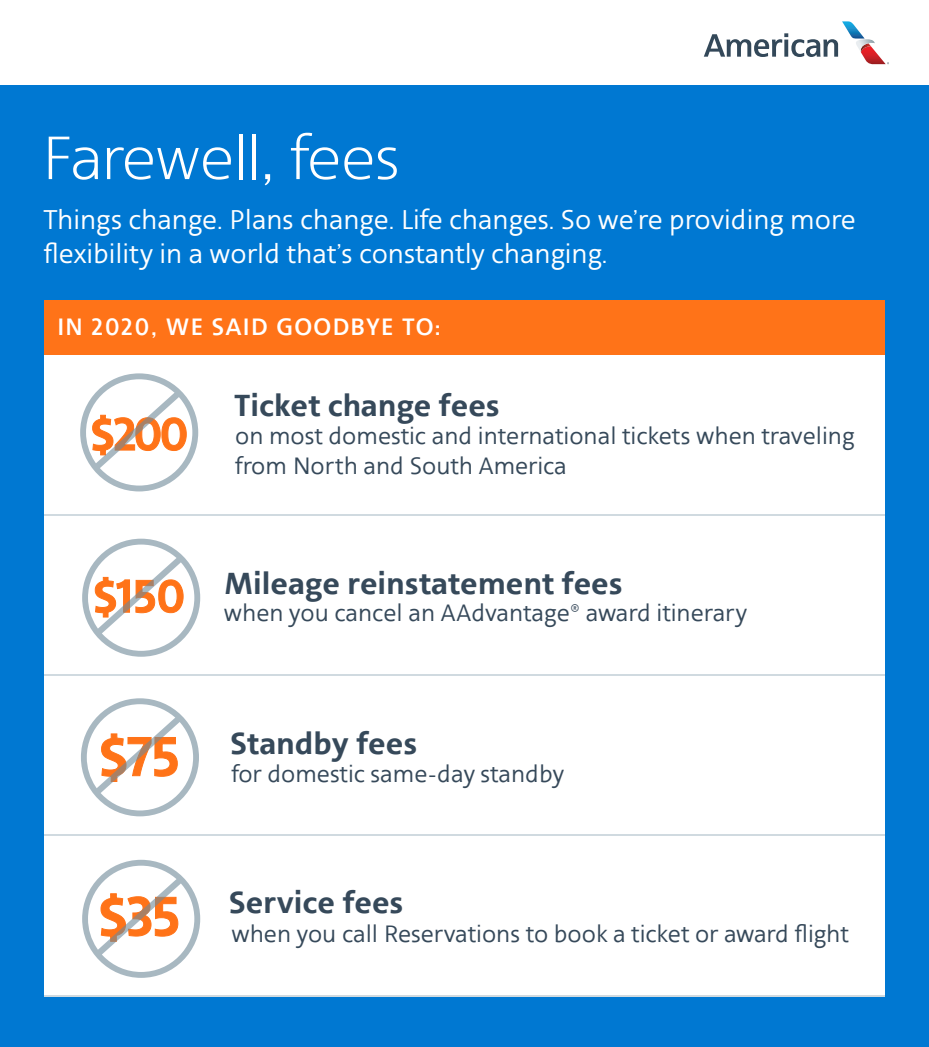
<style>
.page{position:relative;width:929px;height:1047px;background:#fff}
.page>*{position:absolute;margin:0;border:0;box-sizing:border-box;transform-origin:0 0}
.t1{font:300 63px "American Sans";color:#fff}
.t2{font:700 31.5px "American Sans";color:#36495a}
.t3{font:28px/33.6px "American Sans";color:#fff}
.t4{font:24.5px/29.9px "American Sans";color:#36495a}
.t5{font:500 24.5px "American Sans";letter-spacing:.055em;color:#fff}
</style>
<div class="page">
<div style="left:0;top:86px;width:929px;height:961px;background:#0078d2"></div>
<div style="left:44px;top:300px;width:840px;height:56px;background:#ff7318"></div>
<div style="left:44px;top:355px;width:840px;height:640px;background:#fff"></div>
<svg style="left:80px;top:373px;width:118px;height:118px"></svg>
<svg style="left:703px;top:21px;width:186px;height:43px"></svg>
<hr style="left:44px;top:514px;width:840px;height:1px;background:#d0dae0">
<hr style="left:44px;top:674px;width:840px;height:1px;background:#d0dae0">
<hr style="left:44px;top:834px;width:840px;height:1px;background:#d0dae0">
<hr style="left:44px;top:995px;width:840px;height:2px;background:#d0dae0">
<svg style="left:81px;top:698px;width:118px;height:118px"></svg>
<svg style="left:82px;top:860px;width:118px;height:118px"></svg>
<svg style="left:82px;top:539px;width:118px;height:118px"></svg>
<h1 class="t1" style="left:42px;top:123px;width:359px">Farewell, fees</h1>
<p class="t3" style="left:44px;top:203px;width:813px">Things change. Plans change. Life changes. So we’re providing more flexibility in a world that’s constantly changing.</p>
<p class="t5" style="left:57px;top:313px;width:385px">IN 2020, WE SAID GOODBYE TO:</p>
<p class="t2" style="left:234px;top:388px;width:267px">Ticket change fees</p>
<p class="t4" style="left:235px;top:421px;width:620px">on most domestic and international tickets when traveling from North and South America</p>
<p class="t2" style="left:225px;top:566px;width:399px">Mileage reinstatement fees</p>
<p class="t4" style="left:224px;top:598px;width:524px">when you cancel an AAdvantage® award itinerary</p>
<p class="t2" style="left:230px;top:726px;width:188px">Standby fees</p>
<p class="t4" style="left:231px;top:759px;width:334px">for domestic same-day standby</p>
<p class="t2" style="left:229px;top:885px;width:176px">Service fees</p>
<p class="t4" style="left:231px;top:919px;width:619px">when you call Reservations to book a ticket or award flight</p>
</div>
